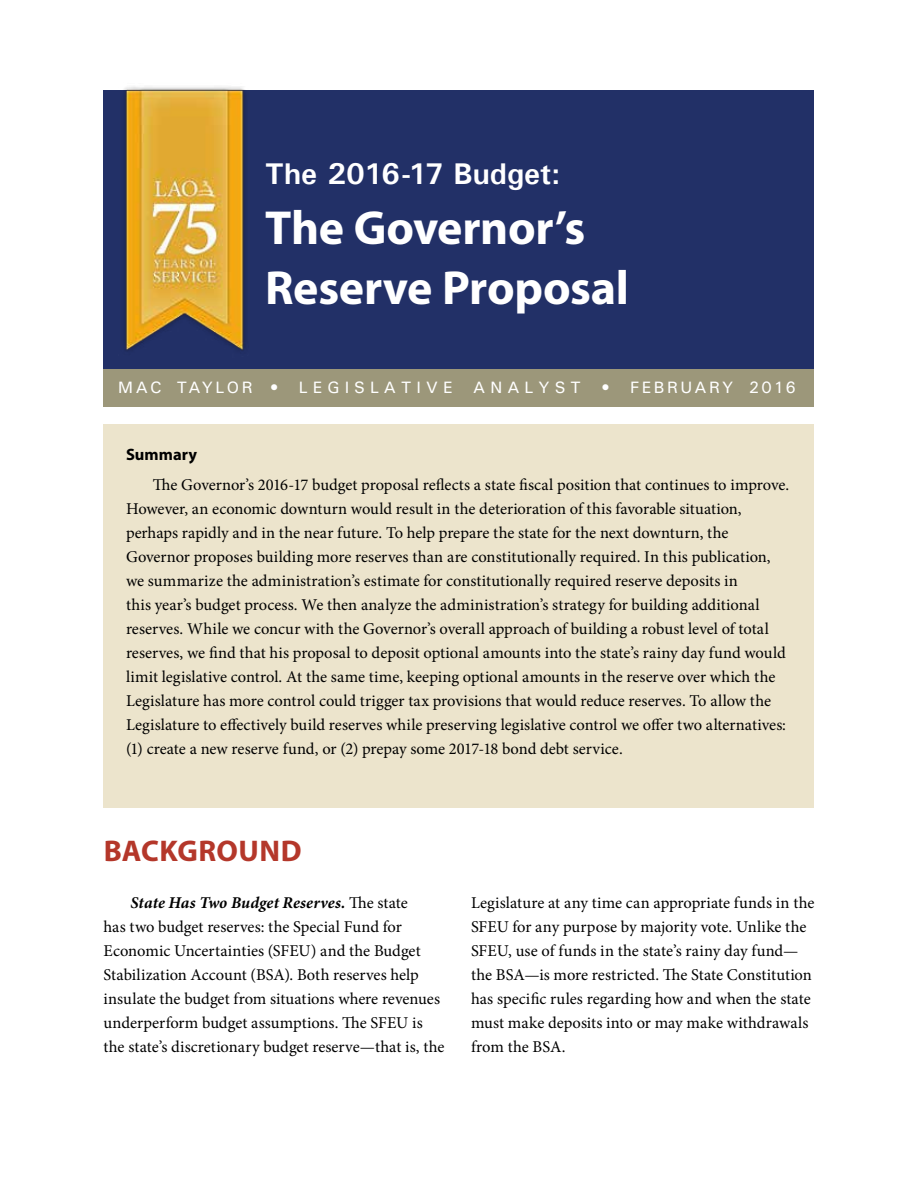
<style>
.page{position:relative;width:918px;height:1188px;background:#fff}
.page>*{position:absolute;margin:0;border:0;box-sizing:border-box;transform-origin:0 0}
.t1{font:700 48px/60px "Myriad Pro";letter-spacing:-.01em;color:#fff}
.t2{font:700 30px "Univers";color:#fff}
.t3{font:700 30px "Myriad Pro";letter-spacing:.01em;color:#b4372a}
.t4{font:16.5px/24px "Minion Pro";color:#000}
.t5{font:500 16.5px "Univers";letter-spacing:.17em;color:#fff}
.t6{font:700 16.5px "Myriad Pro";letter-spacing:.005em;color:#000}
.s1{font-weight:700;font-style:italic}
</style>
<div class="page">
<div style="left:104px;top:368px;width:710px;height:39px;background:#9c977a"></div>
<div style="left:104px;top:90px;width:710px;height:278px;background:#223067"></div>
<div style="left:104px;top:425px;width:710px;height:383px;background:#ece4cc"></div>
<img style="left:124px;top:86px;width:121px;height:265px">
<h2 class="t2" style="left:265px;top:155px;width:297px">The 2016-17 Budget:</h2>
<h1 class="t1" style="left:265px;top:196px;width:365px">The Governor’s<br>Reserve Proposal</h1>
<p class="t5" style="left:118px;top:376px;width:679px">MAC TAYLOR • LEGISLATIVE ANALYST • FEBRUARY 2016</p>
<p class="t6" style="left:126px;top:443px;width:73px">Summary</p>
<p class="t4" style="left:126px;top:472px;width:665px;text-indent:27px">The Governor’s 2016-17 budget proposal reflects a state fiscal position that continues to improve.<br>However, an economic downturn would result in the deterioration of this favorable situation, perhaps rapidly and in the near future. To help prepare the state for the next downturn, the Governor proposes building more reserves than are constitutionally required. In this publication, we summarize the administration’s estimate for constitutionally required reserve deposits in<br>this year’s budget process. We then analyze the administration’s strategy for building additional reserves. While we concur with the Governor’s overall approach of building a robust level of total reserves, we find that his proposal to deposit optional amounts into the state’s rainy day fund would limit legislative control. At the same time, keeping optional amounts in the reserve over which the Legislature has more control could trigger tax provisions that would reduce reserves. To allow the Legislature to effectively build reserves while preserving legislative control we offer two alternatives: (1) create a new reserve fund, or (2) prepay some 2017-18 bond debt service.</p>
<h2 class="t3" style="left:104px;top:831px;width:199px">BACKGROUND</h2>
<p class="t4" style="left:104px;top:891px;width:343px;text-indent:27px"><span class="s1">State Has Two Budget Reserves.</span> The state<br>has two budget reserves: the Special Fund for Economic Uncertainties (SFEU) and the Budget Stabilization Account (BSA). Both reserves help insulate the budget from situations where revenues underperform budget assumptions. The SFEU is the state’s discretionary budget reserve—that is, the</p>
<p class="t4" style="left:471px;top:891px;width:345px">Legislature at any time can appropriate funds in the SFEU for any purpose by majority vote. Unlike the SFEU, use of funds in the state’s rainy day fund— the BSA—is more restricted. The State Constitution has specific rules regarding how and when the state must make deposits into or may make withdrawals from the BSA.</p>
</div>
